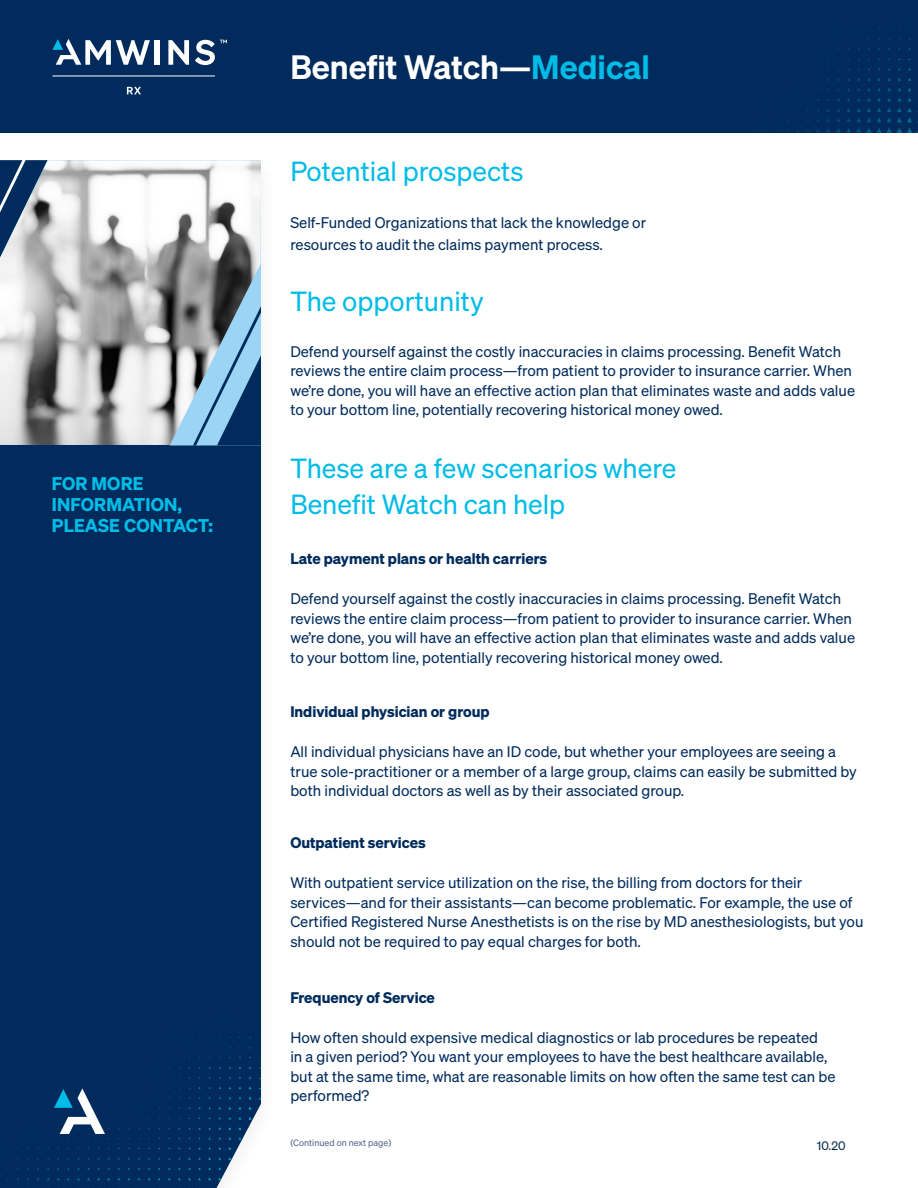
<style>
.page{position:relative;width:918px;height:1188px;background:#fff}
.page>*{position:absolute;margin:0;border:0;box-sizing:border-box;transform-origin:0 0}
.t1{font:600 33px "Sohne";color:#fff}
.t2{font:27px/36px "Sohne Buch";color:#00bce7}
.t3{font:18px/21px "Sohne Dreiviertelfett";letter-spacing:.01em;color:#00bce7}
.t4{font:15px/19.5px "Sohne Buch";color:#002b5c}
.t5{font:15px "Sohne Dreiviertelfett";color:#002b5c}
.t6{font:12px "Sohne Buch";color:#072c49}
.t7{font:9px "Sohne Buch";color:#55648d}
.s1{color:#00bce7}
</style>
<div class="page">
<div style="left:0;top:445px;width:261px;height:564px;background:#002b5c"></div>
<div style="left:0;top:1009px;width:261px;height:179px;background:#002b5c"></div>
<svg style="left:54px;top:1088px;width:51px;height:46px"></svg>
<img style="left:0;top:160px;width:261px;height:285px">
<svg style="left:170px;top:263px;width:91px;height:183px"></svg>
<div style="left:0;top:0;width:918px;height:132px;background:#002b5c"></div>
<img style="left:767px;top:8px;width:151px;height:124px">
<svg style="left:0;top:160px;width:35px;height:53px"></svg>
<div style="left:155px;top:40px;width:5px;height:25px;background:#fff"></div>
<svg style="left:168px;top:40px;width:21px;height:25px"></svg>
<svg style="left:53px;top:39px;width:97px;height:26px"></svg>
<svg style="left:195px;top:40px;width:32px;height:25px"></svg>
<hr style="left:53px;top:76px;width:162px;height:1px;background:#fff">
<svg style="left:127px;top:87px;width:14px;height:7px"></svg>
<p class="t3" style="left:52px;top:472px;width:163px">FOR MORE<br>INFORMATION,<br>PLEASE CONTACT:</p>
<h1 class="t1" style="left:290px;top:47px;width:361px">Benefit Watch—<span class="s1">Medical</span></h1>
<h2 class="t2" style="left:290px;top:153px;width:235px">Potential prospects</h2>
<p class="t4" style="left:290px;top:211px;width:357px;line-height:22.5px">Self-Funded Organizations that lack the knowledge or resources to audit the claims payment process.</p>
<h2 class="t2" style="left:290px;top:282px;width:195px">The opportunity</h2>
<p class="t4" style="left:290px;top:342px;width:566px">Defend yourself against the costly inaccuracies in claims processing. Benefit Watch reviews the entire claim process—from patient to provider to insurance carrier. When we’re done, you will have an effective action plan that eliminates waste and adds value to your bottom line, potentially recovering historical money owed.</p>
<h2 class="t2" style="left:290px;top:449px;width:388px">These are a few scenarios where<br>Benefit Watch can help</h2>
<p class="t5" style="left:290px;top:549px;width:258px">Late payment plans or health carriers</p>
<p class="t4" style="left:290px;top:589px;width:566px">Defend yourself against the costly inaccuracies in claims processing. Benefit Watch reviews the entire claim process—from patient to provider to insurance carrier. When we’re done, you will have an effective action plan that eliminates waste and adds value to your bottom line, potentially recovering historical money owed.</p>
<p class="t5" style="left:290px;top:702px;width:201px">Individual physician or group</p>
<p class="t4" style="left:290px;top:742px;width:568px">All individual physicians have an ID code, but whether your employees are seeing a true sole-practitioner or a member of a large group, claims can easily be submitted by both individual doctors as well as by their associated group.</p>
<p class="t5" style="left:290px;top:833px;width:137px">Outpatient services</p>
<p class="t4" style="left:290px;top:873px;width:575px">With outpatient service utilization on the rise, the billing from doctors for their services—and for their assistants—can become problematic. For example, the use of Certified Registered Nurse Anesthetists is on the rise by MD anesthesiologists, but you should not be required to pay equal charges for both.</p>
<p class="t5" style="left:290px;top:988px;width:146px">Frequency of Service</p>
<p class="t4" style="left:290px;top:1027px;width:547px">How often should expensive medical diagnostics or lab procedures be repeated<br>in a given period? You want your employees to have the best healthcare available, but at the same time, what are reasonable limits on how often the same test can be performed?</p>
<p class="t7" style="left:290px;top:1137px;width:102px">(Continued on next page)</p>
<p class="t6" style="left:817px;top:1138px;width:30px">10.20</p>
</div>
